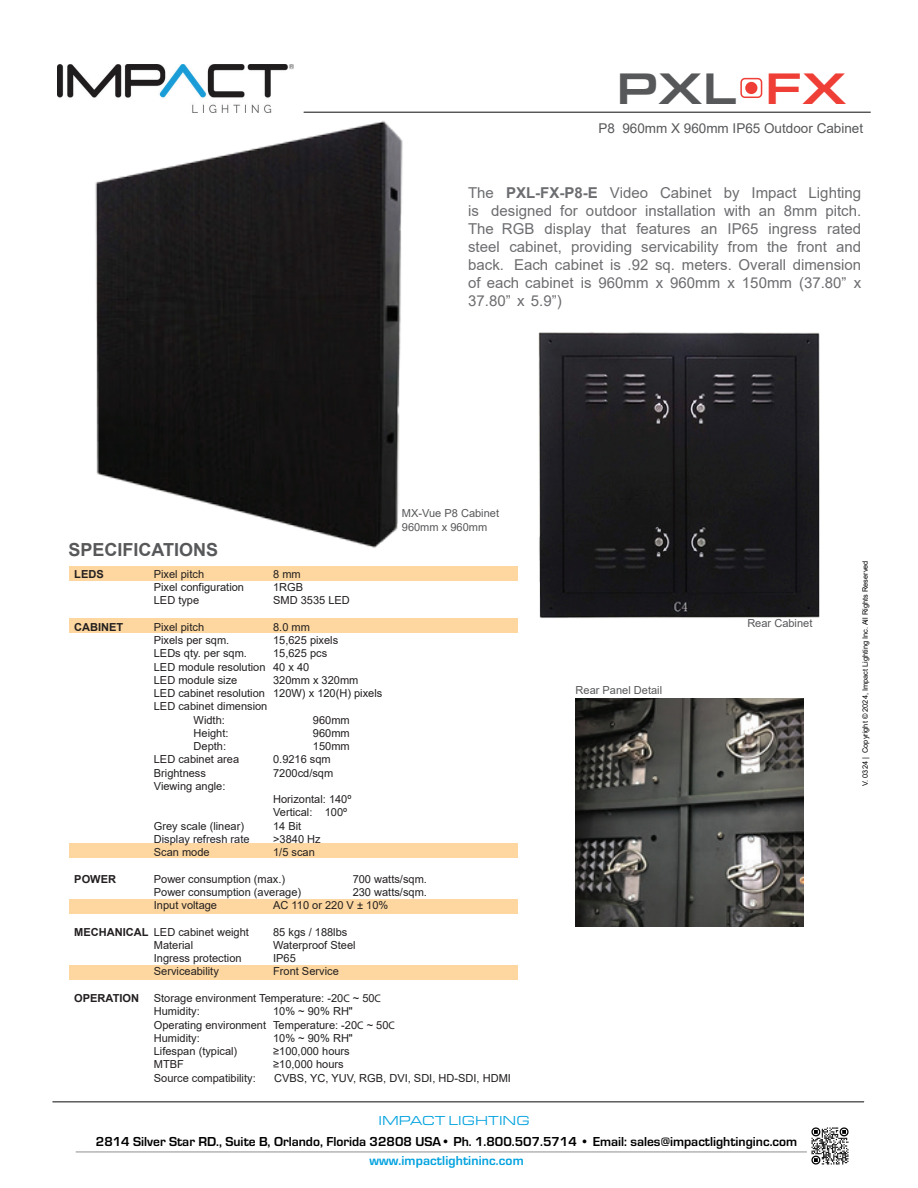
<style>
.page{position:relative;width:918px;height:1188px;background:#fff}
.page>*{position:absolute;margin:0;border:0;box-sizing:border-box;transform-origin:0 0}
.t1{font:500 45.75px "Eurostile Ext";color:#57585a}
.t2{font:700 18px "Arial";color:#57585a}
.t3{font:15px/18px "Arial";color:#6c6d70;text-align:justify}
.t4{font:700 13.5px "Eurostile";color:#000}
.t5{font:13.5px "Arial";color:#57585a}
.t6{font:700 13.5px "Eurostile";letter-spacing:.01em;color:#00a2df}
.t7{font:13.5px "Eurostile Ext";color:#00a2df}
.t8{font:11.1px/13.2px "Arial";color:#231f20}
.t9{font:11.1px/13.2px "Arial";color:#57585a}
.t10{font:700 11.1px "Arial";color:#231f20}
.t11{font:7.35px "Arial";color:#000}
.s1{color:#ee3e35}
.s2{font-weight:700}
.s3{font-family:"Myriad Pro"}
</style>
<div class="page">
<div style="left:70px;top:844px;width:448px;height:14px;background:#fdd79f"></div>
<div style="left:70px;top:899px;width:448px;height:14px;background:#fdd79f"></div>
<div style="left:70px;top:965px;width:448px;height:14px;background:#fdd79f"></div>
<div style="left:70px;top:619px;width:448px;height:14px;background:#fdd79f"></div>
<div style="left:70px;top:567px;width:448px;height:14px;background:#fdd79f"></div>
<img style="left:58px;top:64px;width:236px;height:41px">
<hr style="left:304px;top:112px;width:567px;height:1px;background:#231f20">
<hr style="left:52px;top:1102px;width:812px;height:1px;background:#231f20">
<img style="left:95px;top:105px;width:333px;height:443px">
<img style="left:538px;top:332px;width:282px;height:286px">
<img style="left:576px;top:699px;width:228px;height:228px">
<div style="left:740px;top:78px;width:22px;height:20px;border:2px solid #ee3e35;border-radius:4px"></div>
<div style="left:745px;top:82px;width:12px;height:12px;background:#ee3e35;border-radius:50%"></div>
<img style="left:811px;top:1127px;width:38px;height:38px">
<hr style="left:76px;top:1152px;width:731px;height:1px;background:#939598">
<h1 class="t1" style="left:616px;top:56px;width:232px">PXL <span class="s1">FX</span></h1>
<p class="t5" style="left:598px;top:119px;width:266px">P8 960mm X 960mm IP65 Outdoor Cabinet</p>
<p class="t3" style="left:468px;top:184px;width:395px">The <span class="s2">PXL-FX-P8-E</span> Video Cabinet by Impact Lighting is designed for outdoor installation with an 8mm pitch.<br>The RGB display that features an IP65 ingress rated steel cabinet, providing servicability from the front and back. Each cabinet is .92 sq. meters. Overall dimension of each cabinet is 960mm x 960mm x 150mm (37.80” x 37.80” x 5.9”)</p>
<h2 class="t2" style="left:68px;top:537px;width:151px">SPECIFICATIONS</h2>
<p class="t10" style="left:74px;top:566px;width:31px">LEDS</p>
<p class="t8" style="left:154px;top:567px;width:52px">Pixel pitch</p>
<p class="t8" style="left:273px;top:567px;width:29px">8 mm</p>
<p class="t8" style="left:154px;top:580px;width:92px">Pixel configuration</p>
<p class="t8" style="left:273px;top:580px;width:32px">1RGB</p>
<p class="t8" style="left:154px;top:594px;width:47px">LED type</p>
<p class="t8" style="left:273px;top:594px;width:78px">SMD 3535 LED</p>
<p class="t10" style="left:74px;top:619px;width:51px">CABINET</p>
<p class="t8" style="left:154px;top:620px;width:52px">Pixel pitch</p>
<p class="t8" style="left:273px;top:620px;width:38px">8.0 mm</p>
<p class="t8" style="left:154px;top:634px;width:77px">Pixels per sqm.</p>
<p class="t8" style="left:273px;top:634px;width:67px">15,625 pixels</p>
<p class="t8" style="left:154px;top:647px;width:95px">LEDs qty. per sqm.</p>
<p class="t8" style="left:154px;top:647px;width:175px;text-indent:119px">15,625 pcs<br>LED module resolution 40 x 40<br>LED module size</p>
<p class="t8" style="left:273px;top:673px;width:87px">320mm x 320mm</p>
<p class="t8" style="left:154px;top:687px;width:230px">LED cabinet resolution 120W) x 120(H) pixels</p>
<p class="t8" style="left:154px;top:700px;width:115px">LED cabinet dimension</p>
<p class="t8" style="left:194px;top:713px;width:33px">Width:</p>
<p class="t8" style="left:313px;top:713px;width:38px">960mm</p>
<p class="t8" style="left:194px;top:726px;width:36px">Height:</p>
<p class="t8" style="left:313px;top:726px;width:38px">960mm</p>
<p class="t8" style="left:194px;top:740px;width:34px">Depth:</p>
<p class="t8" style="left:313px;top:740px;width:38px">150mm</p>
<p class="t8" style="left:154px;top:753px;width:87px">LED cabinet area</p>
<p class="t8" style="left:273px;top:753px;width:59px">0.9216 sqm</p>
<p class="t8" style="left:154px;top:766px;width:54px">Brightness</p>
<p class="t8" style="left:273px;top:766px;width:62px">7200cd/sqm</p>
<p class="t8" style="left:154px;top:779px;width:73px">Viewing angle:</p>
<p class="t8" style="left:273px;top:793px;width:80px">Horizontal: 140º<br>Vertical: 100º</p>
<p class="t8" style="left:154px;top:819px;width:92px">Grey scale (linear)</p>
<p class="t8" style="left:273px;top:819px;width:30px">14 Bit</p>
<p class="t8" style="left:154px;top:832px;width:97px">Display refresh rate</p>
<p class="t8" style="left:273px;top:832px;width:49px">&gt;3840 Hz</p>
<p class="t8" style="left:154px;top:846px;width:57px">Scan mode</p>
<p class="t8" style="left:273px;top:846px;width:43px">1/5 scan</p>
<p class="t9" style="left:402px;top:507px;width:99px">MX-Vue P8 Cabinet<br>960mm x 960mm</p>
<p class="t10" style="left:74px;top:871px;width:43px">POWER</p>
<p class="t8" style="left:154px;top:872px;width:133px">Power consumption (max.)</p>
<p class="t8" style="left:353px;top:872px;width:76px">700 watts/sqm.</p>
<p class="t8" style="left:154px;top:885px;width:149px">Power consumption (average)</p>
<p class="t8" style="left:353px;top:885px;width:76px">230 watts/sqm.</p>
<p class="t8" style="left:154px;top:899px;width:65px">Input voltage</p>
<p class="t8" style="left:273px;top:899px;width:117px">AC 110 or 220 V ± 10%</p>
<p class="t8" style="left:74px;top:925px;width:176px"><span class="s2">MECHANICAL</span> LED cabinet weight</p>
<p class="t8" style="left:273px;top:925px;width:76px">85 kgs / 188lbs</p>
<p class="t8" style="left:154px;top:938px;width:41px">Material</p>
<p class="t8" style="left:273px;top:938px;width:84px">Waterproof Steel</p>
<p class="t8" style="left:154px;top:952px;width:89px">Ingress protection</p>
<p class="t8" style="left:273px;top:952px;width:24px">IP65</p>
<p class="t8" style="left:154px;top:965px;width:67px">Serviceability</p>
<p class="t8" style="left:273px;top:965px;width:67px">Front Service</p>
<p class="t10" style="left:74px;top:990px;width:66px">OPERATION</p>
<p class="t8" style="left:154px;top:991px;width:229px">Storage environment Temperature: -20<span class="s3">C</span> ~ 50<span class="s3">C<br></span>Humidity:</p>
<p class="t8" style="left:154px;top:1005px;width:243px;text-indent:119px">10% ~ 90% RH"<br>Operating environment Temperature: -20<span class="s3">C</span> ~ 50<span class="s3">C<br></span>Humidity:</p>
<p class="t8" style="left:273px;top:1031px;width:81px">10% ~ 90% RH"</p>
<p class="t8" style="left:154px;top:1044px;width:85px">Lifespan (typical)</p>
<p class="t8" style="left:273px;top:1044px;width:78px">≥100,000 hours</p>
<p class="t8" style="left:154px;top:1058px;width:32px">MTBF</p>
<p class="t8" style="left:273px;top:1058px;width:72px">≥10,000 hours</p>
<p class="t8" style="left:154px;top:1071px;width:103px">Source compatibility:</p>
<p class="t8" style="left:274px;top:1071px;width:238px">CVBS, YC, YUV, RGB, DVI, SDI, HD-SDI, HDMI</p>
<p class="t7" style="left:378px;top:1111px;width:153px">IMPACT LIGHTING</p>
<p class="t9" style="left:576px;top:683px;width:88px">Rear Panel Detail</p>
<p class="t9" style="left:747px;top:617px;width:67px">Rear Cabinet</p>
<p class="t4" style="left:96px;top:1132px;width:703px">2814 Silver Star RD., Suite B, Orlando, Florida 32808 USA• Ph. 1.800.507.5714 • Email: sales@impactlightinginc.com</p>
<p class="t6" style="left:369px;top:1151px;width:156px">www.impactlightininc.com</p>
<p class="t11" style="left:860px;top:786px;width:227px;rotate:-90deg">V. 0324 | Copyright © 2024, Impact Lighting Inc. All Rights Reserved</p>
</div>
